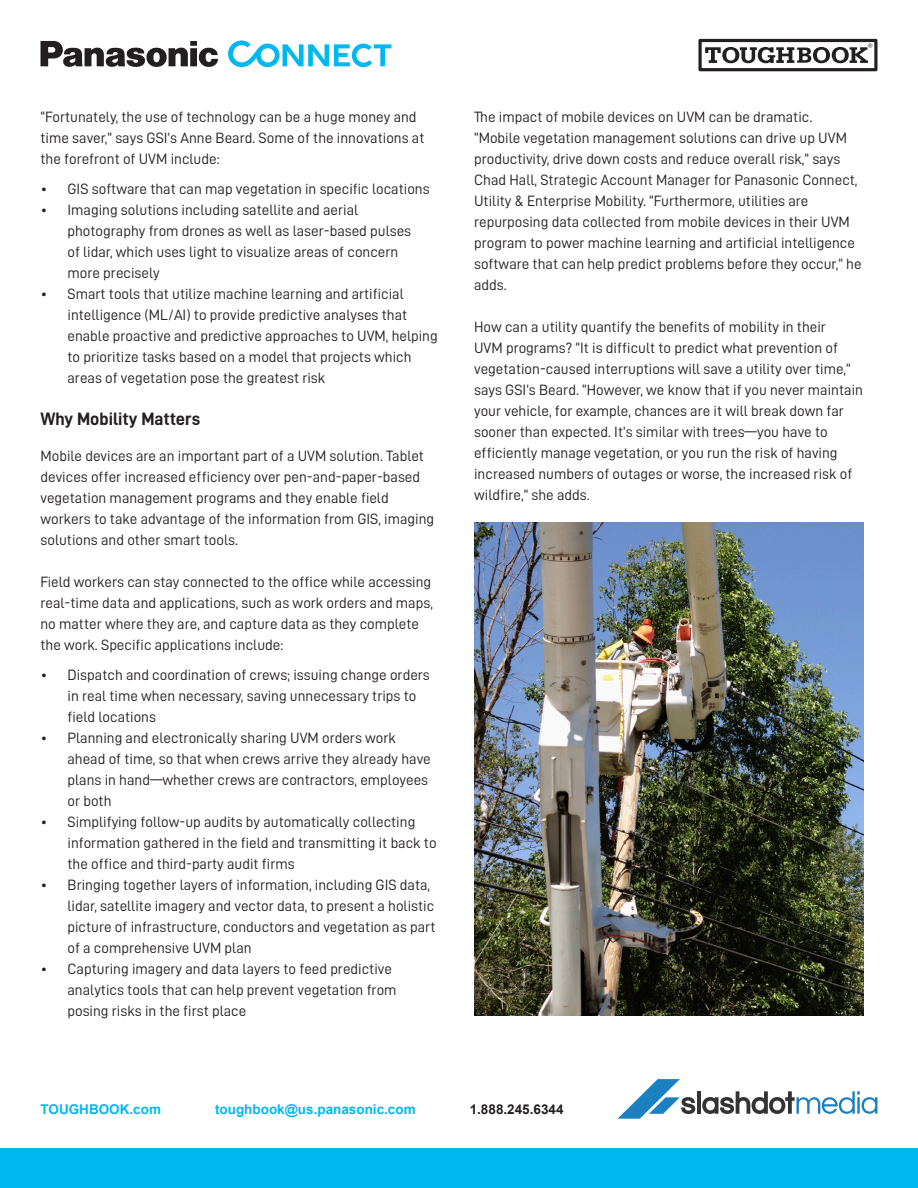
<style>
.page{position:relative;width:918px;height:1188px;background:#fff}
.page>*{position:absolute;margin:0;border:0;box-sizing:border-box;transform-origin:0 0}
.t1{font:18px "D DIN Bold";color:#231f20}
.t2{font:15px/21px "D DIN";color:#231f20}
.t3{font:700 13.5px "Arial";color:#00b8f0}
.t4{font:700 13.5px "Arial";color:#231f20}
</style>
<div class="page">
<img style="left:474px;top:522px;width:390px;height:494px">
<hr style="left:697px;top:1091px;width:4px;height:23px;background:#323332">
<svg style="left:618px;top:1079px;width:77px;height:40px"></svg>
<svg style="left:702px;top:1091px;width:175px;height:23px"></svg>
<div style="left:0;top:1148px;width:918px;height:40px;background:#00b8f0"></div>
<svg style="left:698px;top:39px;width:179px;height:32px"></svg>
<svg style="left:228px;top:41px;width:164px;height:26px"></svg>
<svg style="left:41px;top:41px;width:177px;height:26px"></svg>
<p class="t2" style="left:40px;top:106px;width:386px">“Fortunately, the use of technology can be a huge money and time saver,” says GSI’s Anne Beard. Some of the innovations at the forefront of UVM include:</p>
<p class="t2" style="left:40px;top:178px;width:391px">• GIS software that can map vegetation in specific locations</p>
<p class="t2" style="left:68px;top:199px;width:345px;text-indent:-27px">• Imaging solutions including satellite and aerial photography from drones as well as laser-based pulses of lidar, which uses light to visualize areas of concern more precisely</p>
<p class="t2" style="left:68px;top:283px;width:372px;text-indent:-27px">• Smart tools that utilize machine learning and artificial intelligence (ML/AI) to provide predictive analyses that enable proactive and predictive approaches to UVM, helping to prioritize tasks based on a model that projects which areas of vegetation pose the greatest risk</p>
<p class="t1" style="left:40px;top:409px;width:161px">Why Mobility Matters</p>
<p class="t2" style="left:40px;top:445px;width:395px">Mobile devices are an important part of a UVM solution. Tablet devices offer increased efficiency over pen-and-paper-based vegetation management programs and they enable field workers to take advantage of the information from GIS, imaging solutions and other smart tools.</p>
<p class="t2" style="left:40px;top:571px;width:394px">Field workers can stay connected to the office while accessing real-time data and applications, such as work orders and maps, no matter where they are, and capture data as they complete the work. Specific applications include:</p>
<p class="t2" style="left:68px;top:664px;width:364px;text-indent:-27px">• Dispatch and coordination of crews; issuing change orders in real time when necessary, saving unnecessary trips to field locations</p>
<p class="t2" style="left:68px;top:727px;width:365px;text-indent:-27px">• Planning and electronically sharing UVM orders work ahead of time, so that when crews arrive they already have plans in hand—whether crews are contractors, employees or both</p>
<p class="t2" style="left:68px;top:811px;width:371px;text-indent:-27px">• Simplifying follow-up audits by automatically collecting information gathered in the field and transmitting it back to the office and third-party audit firms</p>
<p class="t2" style="left:68px;top:874px;width:369px;text-indent:-27px">• Bringing together layers of information, including GIS data, lidar, satellite imagery and vector data, to present a holistic picture of infrastructure, conductors and vegetation as part of a comprehensive UVM plan</p>
<p class="t2" style="left:68px;top:958px;width:331px;text-indent:-27px">• Capturing imagery and data layers to feed predictive analytics tools that can help prevent vegetation from posing risks in the first place</p>
<p class="t2" style="left:474px;top:106px;width:389px">The impact of mobile devices on UVM can be dramatic. “Mobile vegetation management solutions can drive up UVM productivity, drive down costs and reduce overall risk,” says Chad Hall, Strategic Account Manager for Panasonic Connect, Utility &amp; Enterprise Mobility. “Furthermore, utilities are repurposing data collected from mobile devices in their UVM program to power machine learning and artificial intelligence software that can help predict problems before they occur,” he adds.</p>
<p class="t2" style="left:474px;top:316px;width:390px">How can a utility quantify the benefits of mobility in their<br>UVM programs? “It is difficult to predict what prevention of vegetation-caused interruptions will save a utility over time,” says GSI’s Beard. “However, we know that if you never maintain your vehicle, for example, chances are it will break down far sooner than expected. It’s similar with trees—you have to efficiently manage vegetation, or you run the risk of having increased numbers of outages or worse, the increased risk of wildfire,” she adds.</p>
<p class="t3" style="left:41px;top:1101px;width:122px">TOUGHBOOK.com</p>
<p class="t3" style="left:215px;top:1101px;width:202px">toughbook@us.panasonic.com</p>
<p class="t4" style="left:470px;top:1101px;width:95px">1.888.245.6344</p>
</div>
